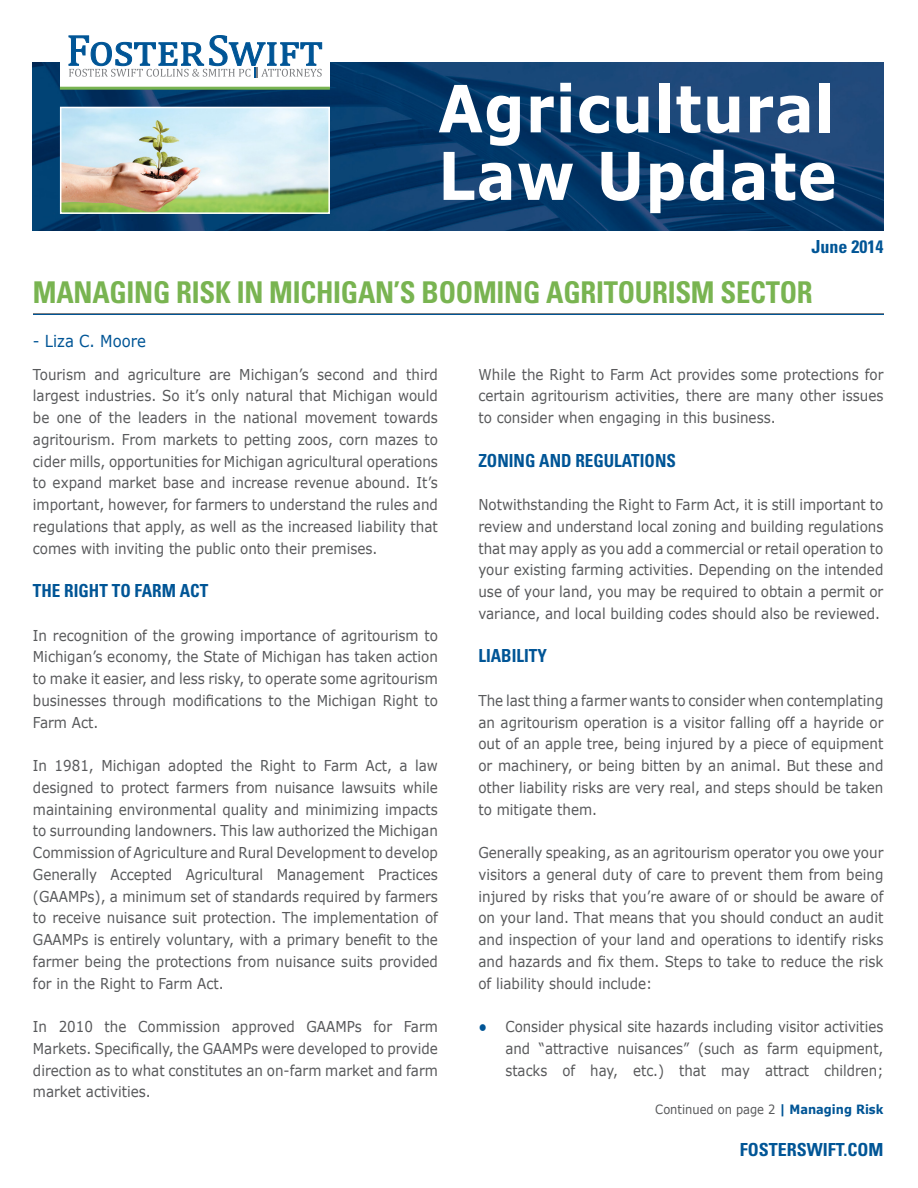
<style>
.page{position:relative;width:918px;height:1188px;background:#fff}
.page>*{position:absolute;margin:0;border:0;box-sizing:border-box;transform-origin:0 0}
.t1{font:700 66px "Verdana";letter-spacing:.02em;color:#fff;scale:.89 1}
.t2{font:700 65.25px "Verdana";letter-spacing:.02em;color:#fff;scale:.89 1}
.t3{font:700 condensed 30px "Univers LT Std";letter-spacing:-.01em;color:#79b451;scale:.95 1}
.t4{font:700 condensed 18px "Univers LT Std";color:#005596;scale:.95 1}
.t5{font:700 condensed 18px "Univers LT Std";color:#005596}
.t6{font:16.5px "Verdana";color:#005596;scale:.9 1}
.t7{font:15px/21.8px "Verdana";color:#58595b;text-align:justify;scale:.9 1}
.t8{font:15px/21.8px "Verdana";color:#58595b;text-align:justify;scale:.89 1}
.t9{font:12.75px "Verdana";color:#58595b;scale:.9 1}
.s1{font-weight:700;font-size:13.5px;color:#005596}
.s2{font-weight:700;color:#005596}
</style>
<div class="page">
<img style="left:33px;top:62px;width:850px;height:168px">
<div style="left:60px;top:34px;width:270px;height:54px;background:#fff"></div>
<hr style="left:60px;top:87px;width:270px;height:3px;background:#79b451">
<svg style="left:69px;top:35px;width:253px;height:43px"></svg>
<img style="left:63px;top:110px;width:264px;height:101px">
<div style="left:60px;top:107px;width:270px;height:107px;border:2px solid #fff"></div>
<hr style="left:33px;top:313px;width:850px;height:1px;background:#7e8083">
<hr style="left:33px;top:314px;width:850px;height:1px;background:#005596">
<h2 class="t2" style="left:438px;top:62px;width:447px">Agricultural</h2>
<h1 class="t1" style="left:438px;top:129px;width:449px">Law Update</h1>
<p class="t5" style="left:811px;top:235px;width:73px">JUNE 2014</p>
<h3 class="t3" style="left:33px;top:274px;width:19px">MANAGING</h3>
<h3 class="t3" style="left:176px;top:274px;width:115px">RISK IN MICHIGAN</h3>
<h3 class="t3" style="left:394px;top:274px;width:48px">’S BOOMING</h3>
<h3 class="t3" style="left:546px;top:274px;width:145px">AGRITOURISM</h3>
<h3 class="t3" style="left:721px;top:274px;width:99px">SECTOR</h3>
<p class="t6" style="left:33px;top:330px;width:127px">- Liza C. Moore</p>
<p class="t7" style="left:33px;top:363px;width:452px">Tourism and agriculture are Michigan’s second and third largest industries. So it’s only natural that Michigan would be one of the leaders in the national movement towards agritourism. From markets to petting zoos, corn mazes to cider mills, opportunities for Michigan agricultural operations to expand market base and increase revenue abound. It’s important, however, for farmers to understand the rules and regulations that apply, as well as the increased liability that comes with inviting the public onto their premises.</p>
<p class="t4" style="left:33px;top:580px;width:182px">THE RIGHT TO FARM ACT</p>
<p class="t7" style="left:33px;top:624px;width:452px">In recognition of the growing importance of agritourism to Michigan’s economy, the State of Michigan has taken action to make it easier, and less risky, to operate some agritourism businesses through modifications to the Michigan Right to Farm Act.</p>
<p class="t7" style="left:33px;top:755px;width:452px">In 1981, Michigan adopted the Right to Farm Act, a law designed to protect farmers from nuisance lawsuits while maintaining environmental quality and minimizing impacts to surrounding landowners. This law authorized the Michigan Commission of Agriculture and Rural Development to develop Generally Accepted Agricultural Management Practices (GAAMPs), a minimum set of standards required by farmers to receive nuisance suit protection. The implementation of GAAMPs is entirely voluntary, with a primary benefit to the farmer being the protections from nuisance suits provided for in the Right to Farm Act.</p>
<p class="t7" style="left:33px;top:1016px;width:452px">In 2010 the Commission approved GAAMPs for Farm Markets. Specifically, the GAAMPs were developed to provide direction as to what constitutes an on-farm market and farm market activities.</p>
<p class="t7" style="left:478px;top:363px;width:452px">While the Right to Farm Act provides some protections for certain agritourism activities, there are many other issues to consider when engaging in this business.</p>
<p class="t4" style="left:478px;top:449px;width:209px">ZONING AND REGULATIONS</p>
<p class="t7" style="left:478px;top:494px;width:452px">Notwithstanding the Right to Farm Act, it is still important to review and understand local zoning and building regulations that may apply as you add a commercial or retail operation to your existing farming activities. Depending on the intended use of your land, you may be required to obtain a permit or variance, and local building codes should also be reviewed.</p>
<p class="t4" style="left:478px;top:645px;width:73px">LIABILITY</p>
<p class="t7" style="left:478px;top:689px;width:452px">The last thing a farmer wants to consider when contemplating an agritourism operation is a visitor falling off a hayride or out of an apple tree, being injured by a piece of equipment or machinery, or being bitten by an animal. But these and other liability risks are very real, and steps should be taken to mitigate them.</p>
<p class="t7" style="left:478px;top:842px;width:452px">Generally speaking, as an agritourism operator you owe your visitors a general duty of care to prevent them from being injured by risks that you’re aware of or should be aware of on your land. That means that you should conduct an audit and inspection of your land and operations to identify risks and hazards and fix them. Steps to take to reduce the risk of liability should include:</p>
<p class="t8" style="left:505px;top:1016px;width:426px;text-indent:-27px"><span class="s1">•</span> Consider physical site hazards including visitor activities and “attractive nuisances” (such as farm equipment, stacks of hay, etc.) that may attract children;</p>
<p class="t9" style="left:655px;top:1101px;width:255px">Continued on page 2 <span class="s2">| Managing Risk</span></p>
<p class="t5" style="left:740px;top:1138px;width:145px">FOSTERSWIFT.COM</p>
</div>
